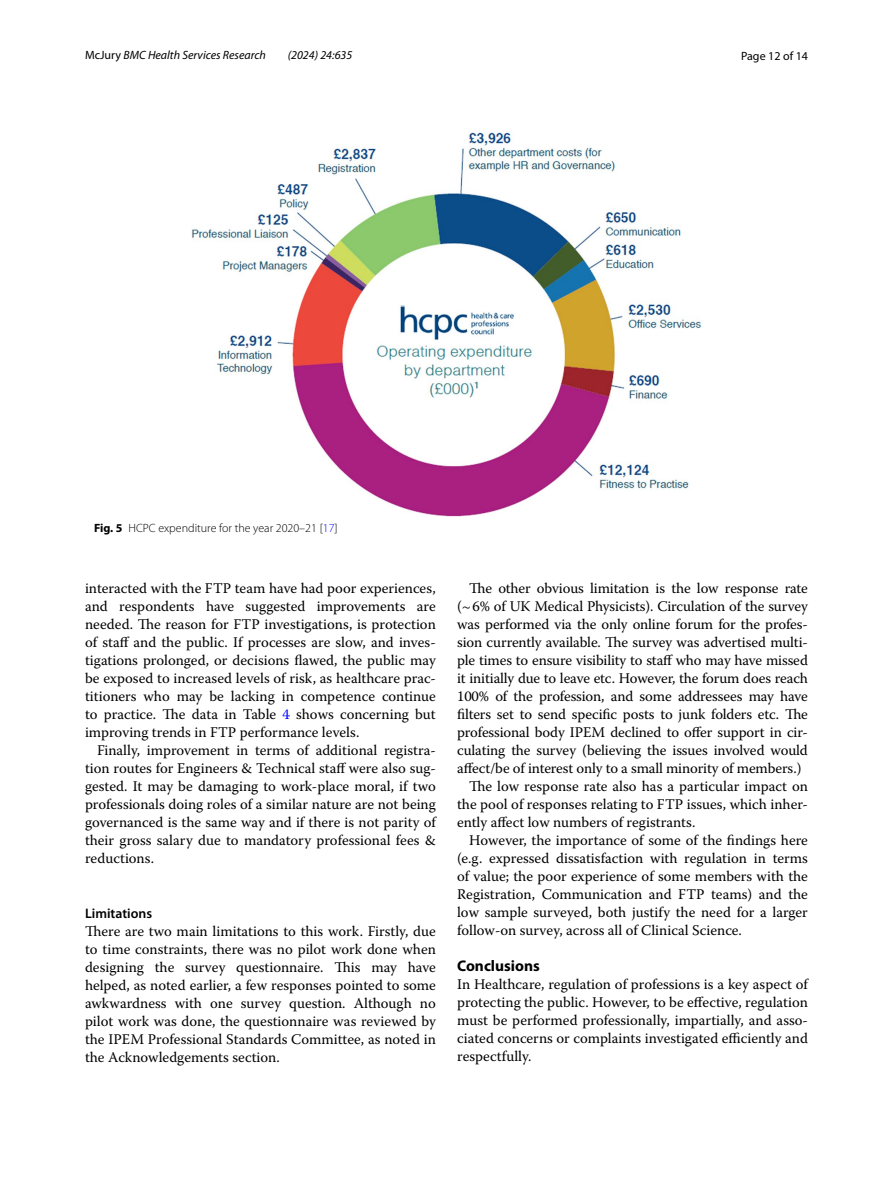
<style>
.page{position:relative;width:893px;height:1187px;background:#fff}
.page>*{position:absolute;margin:0;border:0;box-sizing:border-box;transform-origin:0 0}
.t1{font:700 15.45px "Myriad Pro";color:#000}
.t2{font:14.7px/18px "Warnock Pro";color:#000;text-align:justify}
.t3{font:600 13.8px "Myriad Pro";color:#000}
.t4{font:italic 12px "Myriad Pro";color:#000}
.t5{font:300 12px "Myriad Pro";color:#000}
.t6{font:12px "Myriad Pro";color:#000}
.s1{font-style:normal}
.s2{font-weight:700}
.s3{color:#00f}
</style>
<div class="page">
<img style="left:191px;top:133px;width:511px;height:384px">
<p class="t4" style="left:85px;top:48px;width:182px"><span class="s1">McJury</span> BMC Health Services Research</p>
<p class="t4" style="left:288px;top:48px;width:66px">(2024) 24:635</p>
<p class="t6" style="left:741px;top:48px;width:68px">Page 12 of 14</p>
<p class="t5" style="left:94px;top:521px;width:245px"><span class="s2">Fig. 5</span> HCPC expenditure for the year 2020–21 [<span class="s3">17</span>]</p>
<p class="t2" style="left:85px;top:578px;width:352px">interacted with the FTP team have had poor experiences, and respondents have suggested improvements are needed. The reason for FTP investigations, is protection of staff and the public. If processes are slow, and inves&shy;tigations prolonged, or decisions flawed, the public may be exposed to increased levels of risk, as healthcare prac&shy;titioners who may be lacking in competence continue to practice. The data in Table <span class="s3">4</span> shows concerning but improving trends in FTP performance levels.</p>
<p class="t2" style="left:85px;top:740px;width:352px;text-indent:12px">Finally, improvement in terms of additional registra&shy;tion routes for Engineers &amp; Technical staff were also sug&shy;gested. It may be damaging to work-place moral, if two professionals doing roles of a similar nature are not being governanced is the same way and if there is not parity of their gross salary due to mandatory professional fees &amp; reductions.</p>
<p class="t3" style="left:85px;top:904px;width:69px">Limitations</p>
<p class="t2" style="left:85px;top:921px;width:352px">There are two main limitations to this work. Firstly, due to time constraints, there was no pilot work done when designing the survey questionnaire. This may have helped, as noted earlier, a few responses pointed to some awkwardness with one survey question. Although no pilot work was done, the questionnaire was reviewed by the IPEM Professional Standards Committee, as noted in the Acknowledgements section.</p>
<p class="t2" style="left:469px;top:578px;width:340px">The other obvious limitation is the low response rate</p>
<p class="t2" style="left:457px;top:596px;width:352px">(~6% of UK Medical Physicists). Circulation of the survey</p>
<p class="t2" style="left:457px;top:614px;width:352px">was performed via the only online forum for the profes-</p>
<p class="t2" style="left:457px;top:632px;width:352px">sion currently available. The survey was advertised multi-</p>
<p class="t2" style="left:457px;top:650px;width:352px">ple times to ensure visibility to staff who may have missed</p>
<p class="t2" style="left:457px;top:668px;width:352px">it initially due to leave etc. However, the forum does reach</p>
<p class="t2" style="left:457px;top:686px;width:352px">100% of the profession, and some addressees may have</p>
<p class="t2" style="left:457px;top:704px;width:352px">filters set to send specific posts to junk folders etc. The</p>
<p class="t2" style="left:457px;top:722px;width:352px">professional body IPEM declined to offer support in cir-</p>
<p class="t2" style="left:457px;top:740px;width:352px">culating the survey (believing the issues involved would</p>
<p class="t2" style="left:457px;top:758px;width:346px">affect/be of interest only to a small minority of members.)</p>
<p class="t2" style="left:469px;top:776px;width:340px">The low response rate also has a particular impact on</p>
<p class="t2" style="left:457px;top:794px;width:352px">the pool of responses relating to FTP issues, which inher-</p>
<p class="t2" style="left:457px;top:812px;width:240px">ently affect low numbers of registrants.</p>
<p class="t2" style="left:469px;top:830px;width:340px">However, the importance of some of the findings here</p>
<p class="t2" style="left:457px;top:848px;width:352px">(e.g. expressed dissatisfaction with regulation in terms</p>
<p class="t2" style="left:457px;top:866px;width:352px">of value; the poor experience of some members with the</p>
<p class="t2" style="left:457px;top:884px;width:352px">Registration, Communication and FTP teams) and the</p>
<p class="t2" style="left:457px;top:902px;width:352px">low sample surveyed, both justify the need for a larger</p>
<p class="t2" style="left:457px;top:920px;width:286px">follow-on survey, across all of Clinical Science.</p>
<p class="t1" style="left:457px;top:955px;width:84px">Conclusions</p>
<p class="t2" style="left:457px;top:974px;width:352px">In Healthcare, regulation of professions is a key aspect of protecting the public. However, to be effective, regulation must be performed professionally, impartially, and asso&shy;ciated concerns or complaints investigated efficiently and respectfully.</p>
</div>
